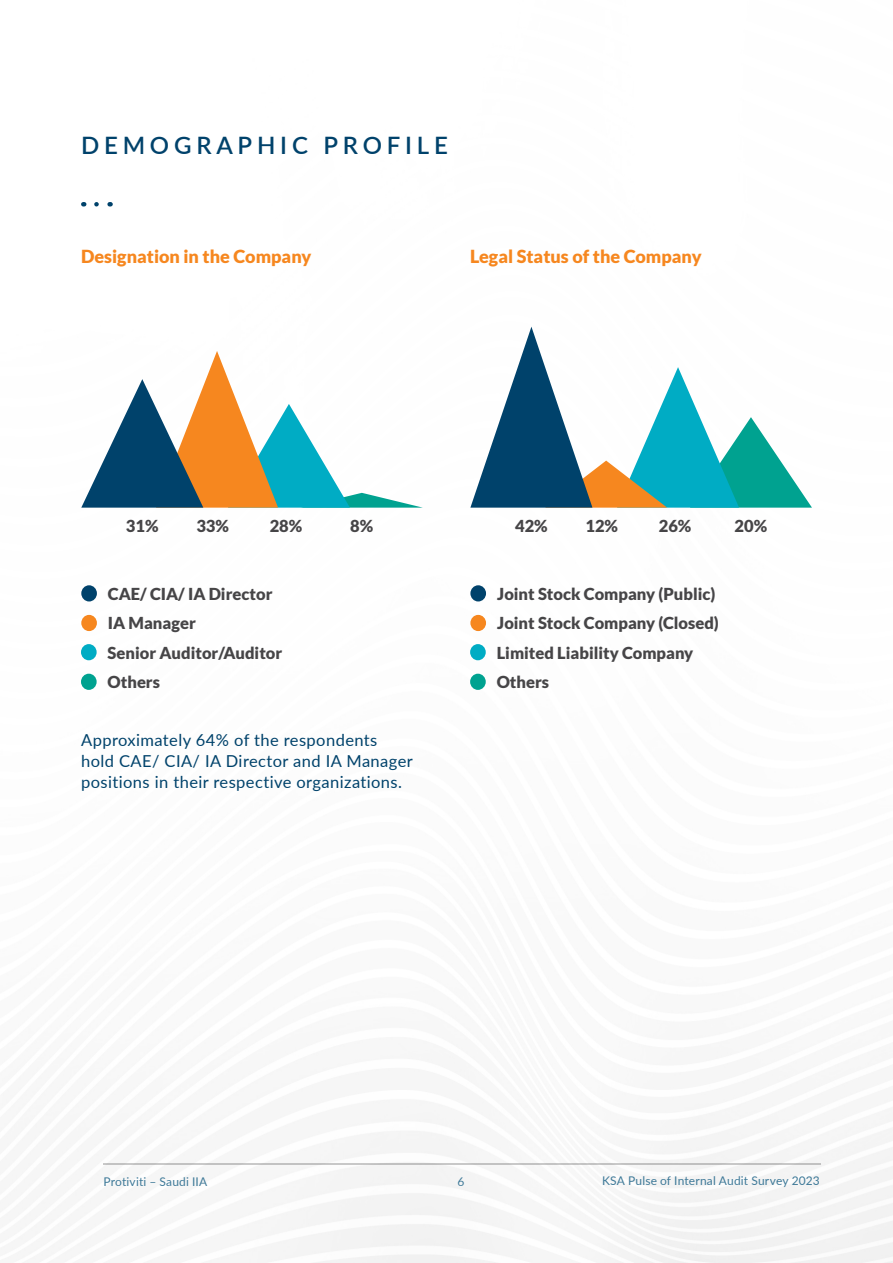
<style>
.page{position:relative;width:893px;height:1263px;background:#fff}
.page>*{position:absolute;margin:0;border:0;box-sizing:border-box;transform-origin:0 0}
.t1{font:600 24px "Lato";letter-spacing:.2em;color:#00426b}
.t2{font:900 18px "Lato";color:#f6871f}
.t3{font:900 16.5px "Lato";color:#464547}
.t4{font:16.5px/21px "Lato";letter-spacing:.025em;color:#00426b}
.t5{font:12px "Lato";letter-spacing:.015em;color:#3e7998}
</style>
<div class="page">
<img style="left:81px;top:202px;width:812px;height:1061px">
<hr style="left:103px;top:1163px;width:717px;height:2px;background:#000">
<svg style="left:81px;top:351px;width:342px;height:157px"></svg>
<div style="left:81px;top:585px;width:16px;height:16px;background:#00426b;border-radius:50%"></div>
<div style="left:81px;top:644px;width:16px;height:16px;background:#00acc4;border-radius:50%"></div>
<div style="left:81px;top:615px;width:16px;height:16px;background:#f6871f;border-radius:50%"></div>
<div style="left:81px;top:674px;width:16px;height:16px;background:#00a290;border-radius:50%"></div>
<svg style="left:470px;top:327px;width:342px;height:181px"></svg>
<div style="left:470px;top:585px;width:16px;height:16px;background:#00426b;border-radius:50%"></div>
<div style="left:470px;top:644px;width:16px;height:16px;background:#00acc4;border-radius:50%"></div>
<div style="left:470px;top:615px;width:16px;height:16px;background:#f6871f;border-radius:50%"></div>
<div style="left:470px;top:674px;width:16px;height:16px;background:#00a290;border-radius:50%"></div>
<svg style="left:96px;top:202px;width:7px;height:4px"></svg>
<h1 class="t1" style="left:81px;top:128px;width:368px">DEMOGRAPHIC PROFILE</h1>
<p class="t2" style="left:81px;top:246px;width:232px">Designation in the Company</p>
<p class="t2" style="left:470px;top:246px;width:233px">Legal Status of the Company</p>
<p class="t3" style="left:126px;top:516px;width:34px">31%</p>
<p class="t3" style="left:196px;top:516px;width:34px">33%</p>
<p class="t3" style="left:270px;top:516px;width:34px">28%</p>
<p class="t3" style="left:350px;top:516px;width:25px">8%</p>
<p class="t3" style="left:515px;top:516px;width:34px">42%</p>
<p class="t3" style="left:585px;top:516px;width:34px">12%</p>
<p class="t3" style="left:659px;top:516px;width:34px">26%</p>
<p class="t3" style="left:735px;top:516px;width:34px">20%</p>
<p class="t3" style="left:108px;top:584px;width:166px">CAE/ CIA/ IA Director</p>
<p class="t3" style="left:497px;top:584px;width:220px">Joint Stock Company (Public)</p>
<p class="t3" style="left:108px;top:614px;width:89px">IA Manager</p>
<p class="t3" style="left:497px;top:614px;width:223px">Joint Stock Company (Closed)</p>
<p class="t3" style="left:108px;top:643px;width:176px">Senior Auditor/Auditor</p>
<p class="t3" style="left:497px;top:643px;width:198px">Limited Liability Company</p>
<p class="t3" style="left:108px;top:672px;width:54px">Others</p>
<p class="t3" style="left:497px;top:672px;width:54px">Others</p>
<p class="t4" style="left:81px;top:729px;width:333px">Approximately 64% of the respondents hold CAE/ CIA/ IA Director and IA Manager positions in their respective organizations.</p>
<p class="t5" style="left:103px;top:1172px;width:105px">Protiviti – Saudi IIA</p>
<p class="t5" style="left:458px;top:1173px;width:8px">6</p>
<p class="t5" style="left:602px;top:1172px;width:219px">KSA Pulse of Internal Audit Survey 2023</p>
</div>
